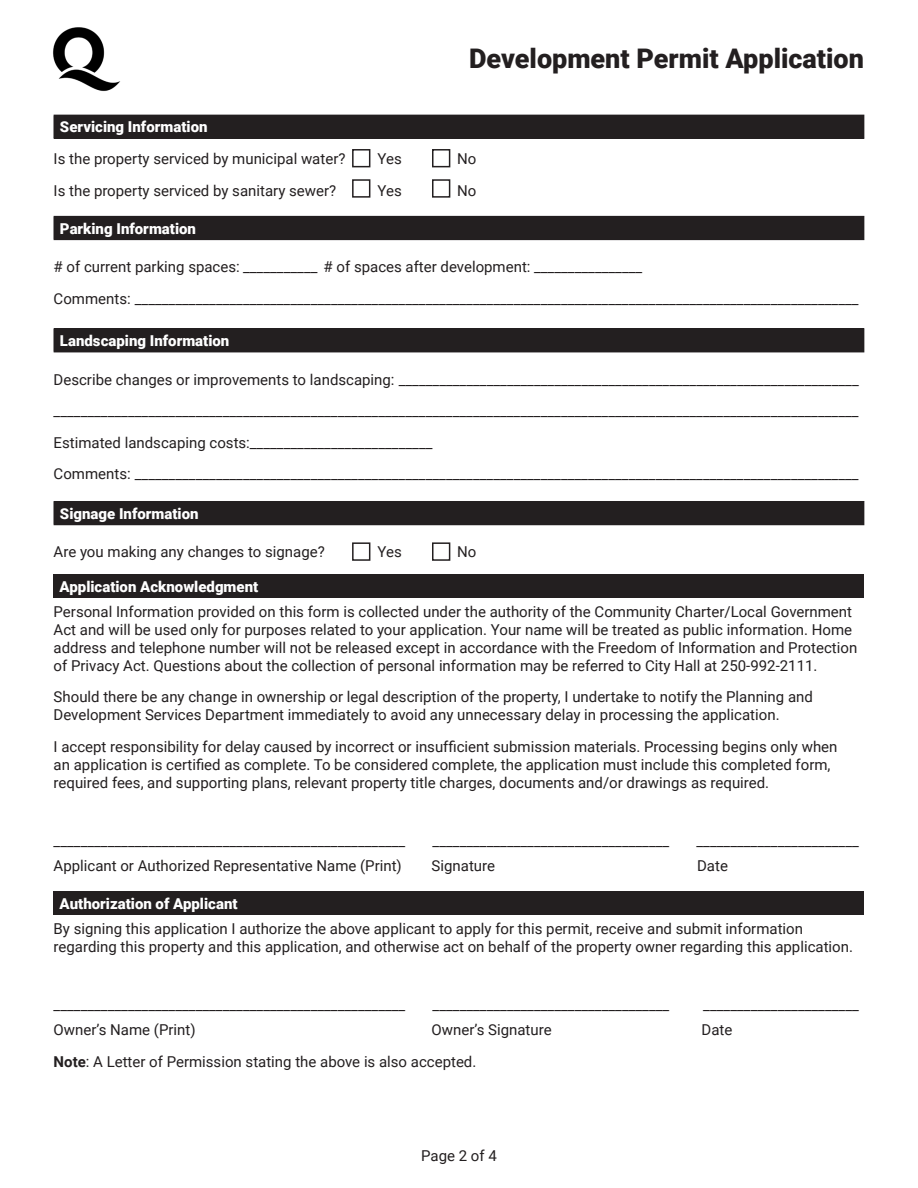
<style>
.page{position:relative;width:918px;height:1188px;background:#fff}
.page>*{position:absolute;margin:0;border:0;box-sizing:border-box;transform-origin:0 0}
.t1{font:900 27px "Roboto";color:#231f20}
.Body{font:15px/18px "Roboto";color:#231f20}
.Table_Heading{font:900 15px "Roboto";color:#fff}
.s1{font-weight:700}
</style>
<div class="page">
<img style="left:53px;top:27px;width:68px;height:64px">
<div style="left:54px;top:575px;width:810px;height:23px;background:#231f20"></div>
<div style="left:54px;top:892px;width:810px;height:23px;background:#231f20"></div>
<div style="left:54px;top:216px;width:810px;height:24px;background:#231f20"></div>
<div style="left:54px;top:329px;width:810px;height:23px;background:#231f20"></div>
<hr style="left:54px;top:328px;width:810px;height:1px;background:#231f20">
<hr style="left:54px;top:352px;width:810px;height:1px;background:#231f20">
<div style="left:54px;top:501px;width:810px;height:24px;background:#231f20"></div>
<div style="left:352px;top:542px;width:18px;height:19px;border:2px solid #231f20"></div>
<div style="left:432px;top:542px;width:18px;height:19px;border:2px solid #231f20"></div>
<div style="left:54px;top:115px;width:810px;height:23px;background:#231f20"></div>
<hr style="left:54px;top:138px;width:810px;height:1px;background:#231f20">
<div style="left:352px;top:149px;width:18px;height:18px;border:2px solid #231f20"></div>
<div style="left:352px;top:179px;width:18px;height:19px;border:2px solid #231f20"></div>
<div style="left:432px;top:149px;width:18px;height:18px;border:2px solid #231f20"></div>
<div style="left:432px;top:179px;width:18px;height:19px;border:2px solid #231f20"></div>
<p class="t1" style="left:469px;top:39px;width:396px">Development Permit Application</p>
<p class="Table_Heading" style="left:60px;top:117px;width:149px">Servicing Information</p>
<p class="Body" style="left:54px;top:149px;width:293px">Is the property serviced by municipal water?</p>
<p class="Body" style="left:378px;top:149px;width:26px">Yes</p>
<p class="Body" style="left:457px;top:149px;width:21px">No</p>
<p class="Body" style="left:54px;top:181px;width:284px">Is the property serviced by sanitary sewer?</p>
<p class="Body" style="left:378px;top:181px;width:26px">Yes</p>
<p class="Body" style="left:457px;top:181px;width:21px">No</p>
<p class="Table_Heading" style="left:60px;top:218px;width:138px">Parking Information</p>
<p class="Body" style="left:54px;top:257px;width:590px"># of current parking spaces: ___________ # of spaces after development: ________________</p>
<p class="Body" style="left:54px;top:289px;width:807px">Comments: ___________________________________________________________________________________________________________</p>
<p class="Table_Heading" style="left:60px;top:330px;width:171px">Landscaping Information</p>
<p class="Body" style="left:54px;top:370px;width:807px">Describe changes or improvements to landscaping: ____________________________________________________________________</p>
<p class="Body" style="left:54px;top:401px;width:807px">_______________________________________________________________________________________________________________________</p>
<p class="Body" style="left:54px;top:433px;width:380px">Estimated landscaping costs:___________________________</p>
<p class="Body" style="left:54px;top:464px;width:807px">Comments: ___________________________________________________________________________________________________________</p>
<p class="Table_Heading" style="left:60px;top:503px;width:140px">Signage Information</p>
<p class="Body" style="left:54px;top:542px;width:273px">Are you making any changes to signage?</p>
<p class="Body" style="left:378px;top:542px;width:26px">Yes</p>
<p class="Body" style="left:457px;top:542px;width:21px">No</p>
<p class="Table_Heading" style="left:60px;top:576px;width:200px">Application Acknowledgment</p>
<p class="Body" style="left:54px;top:602px;width:805px">Personal Information provided on this form is collected under the authority of the Community Charter/Local Government Act and will be used only for purposes related to your application. Your name will be treated as public information. Home address and telephone number will not be released except in accordance with the Freedom of Information and Protection of Privacy Act. Questions about the collection of personal information may be referred to City Hall at 250-992-2111.</p>
<p class="Body" style="left:54px;top:687px;width:761px">Should there be any change in ownership or legal description of the property, I undertake to notify the Planning and<br>Development Services Department immediately to avoid any unnecessary delay in processing the application.</p>
<p class="Body" style="left:54px;top:737px;width:785px">I accept responsibility for delay caused by incorrect or insufficient submission materials. Processing begins only when an application is certified as complete. To be considered complete, the application must include this completed form, required fees, and supporting plans, relevant property title charges, documents and/or drawings as required.</p>
<p class="Body" style="left:54px;top:831px;width:353px">____________________________________________________</p>
<p class="Body" style="left:433px;top:831px;width:238px">___________________________________</p>
<p class="Body" style="left:697px;top:831px;width:164px">________________________</p>
<p class="Body" style="left:54px;top:856px;width:350px">Applicant or Authorized Representative Name (Print)</p>
<p class="Body" style="left:432px;top:856px;width:65px">Signature</p>
<p class="Body" style="left:697px;top:856px;width:32px">Date</p>
<p class="Table_Heading" style="left:60px;top:893px;width:179px">Authorization of Applicant</p>
<p class="Body" style="left:54px;top:919px;width:801px">By signing this application I authorize the above applicant to apply for this permit, receive and submit information regarding this property and this application, and otherwise act on behalf of the property owner regarding this application.</p>
<p class="Body" style="left:54px;top:995px;width:353px">____________________________________________________</p>
<p class="Body" style="left:433px;top:995px;width:238px">___________________________________</p>
<p class="Body" style="left:703px;top:995px;width:157px">_______________________</p>
<p class="Body" style="left:54px;top:1020px;width:144px">Owner’s Name (Print)</p>
<p class="Body" style="left:432px;top:1020px;width:122px">Owner’s Signature</p>
<p class="Body" style="left:702px;top:1020px;width:32px">Date</p>
<p class="Body" style="left:54px;top:1052px;width:424px"><span class="s1">Note</span>: A Letter of Permission stating the above is also accepted.</p>
<p class="Body" style="left:421px;top:1146px;width:77px">Page 2 of 4</p>
</div>
